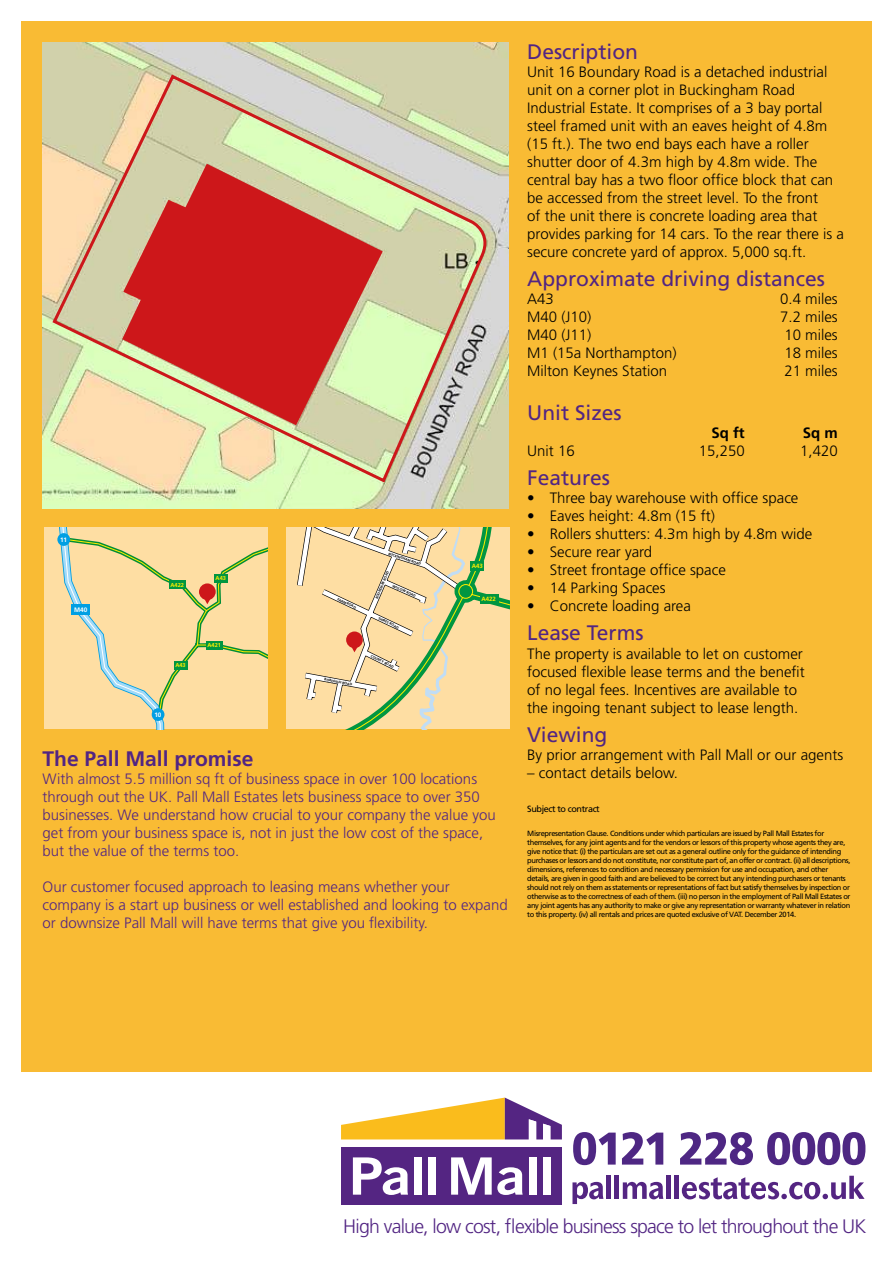
<style>
.page{position:relative;width:893px;height:1263px;background:#fff}
.page>*{position:absolute;margin:0;border:0;box-sizing:border-box;transform-origin:0 0}
.t1{font:21px "Frutiger";color:#522583}
.t2{font:700 21px "Frutiger";color:#522583}
.t3{font:300 19.5px "Frutiger";letter-spacing:-.04em;color:#522583}
.t4{font:300 15px/18px "Frutiger";color:#000}
.t5{font:300 15px/18px "Frutiger";color:#522583}
.t6{font:700 15px "Frutiger";color:#000}
.t7{font:9px "Frutiger";letter-spacing:-.04em;color:#000}
.t8{font:7.5px/9px "Frutiger";letter-spacing:-.05em;color:#000}
.t9{font:700 6.45px "Frutiger";color:#fff}
.t10{font:700 6.15px "Frutiger";color:#ffed00}
.t11{font:700 5.7px "Frutiger";color:#ffed00}
.t12{font:700 3.45px "Frutiger";color:#000}
</style>
<div class="page">
<div style="left:21px;top:21px;width:851px;height:1050px;background:#f9bb34"></div>
<img style="left:43px;top:43px;width:465px;height:466px">
<div style="left:44px;top:527px;width:223px;height:202px;background:#fedea3"></div>
<svg style="left:573px;top:1132px;width:292px;height:33px"></svg>
<svg style="left:572px;top:1182px;width:31px;height:22px"></svg>
<div style="left:606px;top:1176px;width:5px;height:23px;background:#542582"></div>
<hr style="left:615px;top:1176px;width:4px;height:23px;background:#542582">
<svg style="left:623px;top:1182px;width:40px;height:17px"></svg>
<div style="left:666px;top:1176px;width:5px;height:23px;background:#542582"></div>
<hr style="left:675px;top:1176px;width:4px;height:23px;background:#542582">
<svg style="left:682px;top:1176px;width:182px;height:23px"></svg>
<div style="left:341px;top:1147px;width:221px;height:58px;background:#542582"></div>
<svg style="left:353px;top:1157px;width:55px;height:38px"></svg>
<div style="left:414px;top:1157px;width:8px;height:38px;background:#fff"></div>
<div style="left:428px;top:1157px;width:8px;height:38px;background:#fff"></div>
<svg style="left:451px;top:1157px;width:72px;height:38px"></svg>
<div style="left:529px;top:1157px;width:7px;height:38px;background:#fff"></div>
<div style="left:543px;top:1157px;width:7px;height:38px;background:#fff"></div>
<svg style="left:341px;top:1097px;width:221px;height:43px"></svg>
<svg style="left:50px;top:73px;width:442px;height:412px;background:#d8d4b0"></svg>
<svg style="left:122px;top:164px;width:261px;height:261px;background:#d06957"></svg>
<svg style="left:57px;top:527px;width:210px;height:202px"></svg>
<svg style="left:286px;top:527px;width:224px;height:202px;background:#e9d6a0"></svg>
<p class="t9" style="left:60px;top:536px;width:9px">11</p>
<p class="t9" style="left:74px;top:606px;width:15px">M40</p>
<p class="t11" style="left:171px;top:581px;width:15px">A422</p>
<p class="t11" style="left:216px;top:575px;width:12px">A43</p>
<p class="t11" style="left:175px;top:662px;width:12px">A43</p>
<p class="t9" style="left:154px;top:711px;width:9px">10</p>
<p class="t11" style="left:207px;top:642px;width:15px">A421</p>
<p class="t12" style="left:338px;top:597px;width:22px;rotate:26deg">FARM ROAD</p>
<p class="t12" style="left:325px;top:677px;width:30px;rotate:11deg">BOROUGH ROAD</p>
<p class="t12" style="left:389px;top:551px;width:36px;rotate:18deg">BUCKINGHAM ROAD</p>
<p class="t12" style="left:375px;top:598px;width:32px;rotate:-67deg">BOUNDARY ROAD</p>
<p class="t12" style="left:393px;top:584px;width:26px;rotate:23deg">WILLOW ROAD</p>
<p class="t12" style="left:379px;top:616px;width:24px;rotate:26deg">SHIRES ROAD</p>
<p class="t12" style="left:372px;top:654px;width:26px;rotate:26deg">COUNTY ROAD</p>
<p class="t10" style="left:472px;top:562px;width:13px">A43</p>
<p class="t10" style="left:481px;top:595px;width:16px">A422</p>
<h1 class="t2" style="left:43px;top:746px;width:212px">The Pall Mall promise</h1>
<p class="t5" style="left:43px;top:770px;width:455px">With almost 5.5 million sq ft of business space in over 100 locations through out the UK. Pall Mall Estates lets business space to over 350 businesses. We understand how crucial to your company the value you get from your business space is, not in just the low cost of the space, but the value of the terms too.</p>
<p class="t5" style="left:43px;top:878px;width:467px">Our customer focused approach to leasing means whether your company is a start up business or well established and looking to expand or downsize Pall Mall will have terms that give you flexibility.</p>
<h1 class="t1" style="left:527px;top:39px;width:112px">Description</h1>
<p class="t4" style="left:527px;top:63px;width:318px">Unit 16 Boundary Road is a detached industrial unit on a corner plot in Buckingham Road Industrial Estate. It comprises of a 3 bay portal steel framed unit with an eaves height of 4.8m (15 ft.). The two end bays each have a roller shutter door of 4.3m high by 4.8m wide. The central bay has a two floor office block that can be accessed from the street level. To the front<br>of the unit there is concrete loading area that provides parking for 14 cars. To the rear there is a secure concrete yard of approx. 5,000 sq.ft.</p>
<h1 class="t1" style="left:527px;top:267px;width:299px">Approximate driving distances</h1>
<p class="t4" style="left:527px;top:290px;width:28px">A43</p>
<p class="t4" style="left:780px;top:290px;width:59px">0.4 miles</p>
<p class="t4" style="left:527px;top:308px;width:66px">M40 (J10)</p>
<p class="t4" style="left:780px;top:308px;width:59px">7.2 miles</p>
<p class="t4" style="left:527px;top:326px;width:66px">M40 (J11)</p>
<p class="t4" style="left:784px;top:326px;width:55px">10 miles</p>
<p class="t4" style="left:527px;top:344px;width:151px">M1 (15a Northampton)</p>
<p class="t4" style="left:784px;top:344px;width:55px">18 miles</p>
<p class="t4" style="left:527px;top:362px;width:142px">Milton Keynes Station</p>
<p class="t4" style="left:784px;top:362px;width:55px">21 miles</p>
<h1 class="t1" style="left:527px;top:400px;width:96px">Unit Sizes</h1>
<p class="t6" style="left:711px;top:423px;width:35px">Sq ft</p>
<p class="t6" style="left:803px;top:423px;width:37px">Sq m</p>
<p class="t4" style="left:527px;top:441px;width:49px">Unit 16</p>
<p class="t4" style="left:699px;top:441px;width:47px">15,250</p>
<p class="t4" style="left:800px;top:441px;width:39px">1,420</p>
<h1 class="t1" style="left:527px;top:465px;width:84px">Features</h1>
<p class="t4" style="left:527px;top:489px;width:273px">• Three bay warehouse with office space</p>
<p class="t4" style="left:527px;top:507px;width:189px">• Eaves height: 4.8m (15 ft)</p>
<p class="t4" style="left:527px;top:525px;width:287px">• Rollers shutters: 4.3m high by 4.8m wide</p>
<p class="t4" style="left:527px;top:543px;width:127px">• Secure rear yard</p>
<p class="t4" style="left:527px;top:561px;width:200px">• Street frontage office space</p>
<p class="t4" style="left:527px;top:579px;width:140px">• 14 Parking Spaces</p>
<p class="t4" style="left:527px;top:597px;width:165px">• Concrete loading area</p>
<h1 class="t1" style="left:527px;top:621px;width:118px">Lease Terms</h1>
<p class="t4" style="left:527px;top:644px;width:279px">The property is available to let on customer focused flexible lease terms and the benefit of no legal fees. Incentives are available to the ingoing tenant subject to lease length.</p>
<h1 class="t1" style="left:527px;top:722px;width:82px">Viewing</h1>
<p class="t4" style="left:527px;top:746px;width:317px">By prior arrangement with Pall Mall or our agents</p>
<p class="t4" style="left:527px;top:764px;width:152px">– contact details below.</p>
<p class="t7" style="left:527px;top:803px;width:74px">Subject to contract</p>
<p class="t8" style="left:527px;top:829px;width:325px">Misrepresentation Clause. Conditions under which particulars are issued by Pall Mall Estates for themselves, for any joint agents and for the vendors or lessors of this property whose agents they are, give notice that: (i) the particulars are set out as a general outline only for the guidance of intending purchases or lessors and do not constitute, nor constitute part of, an offer or contract. (ii) all descriptions, dimensions, references to condition and necessary permission for use and occupation, and other details, are given in good faith and are believed to be correct but any intending purchasers or tenants should not rely on them as statements or representations of fact but satisfy themselves by inspection or otherwise as to the correctness of each of them. (iii) no person in the employment of Pall Mall Estates or any joint agents has any authority to make or give any representation or warranty whatever in relation to this property. (iv) all rentals and prices are quoted exclusive of VAT. December 2014.</p>
<h2 class="t3" style="left:343px;top:1215px;width:525px">High value, low cost, flexible business space to let throughout the UK</h2>
</div>
